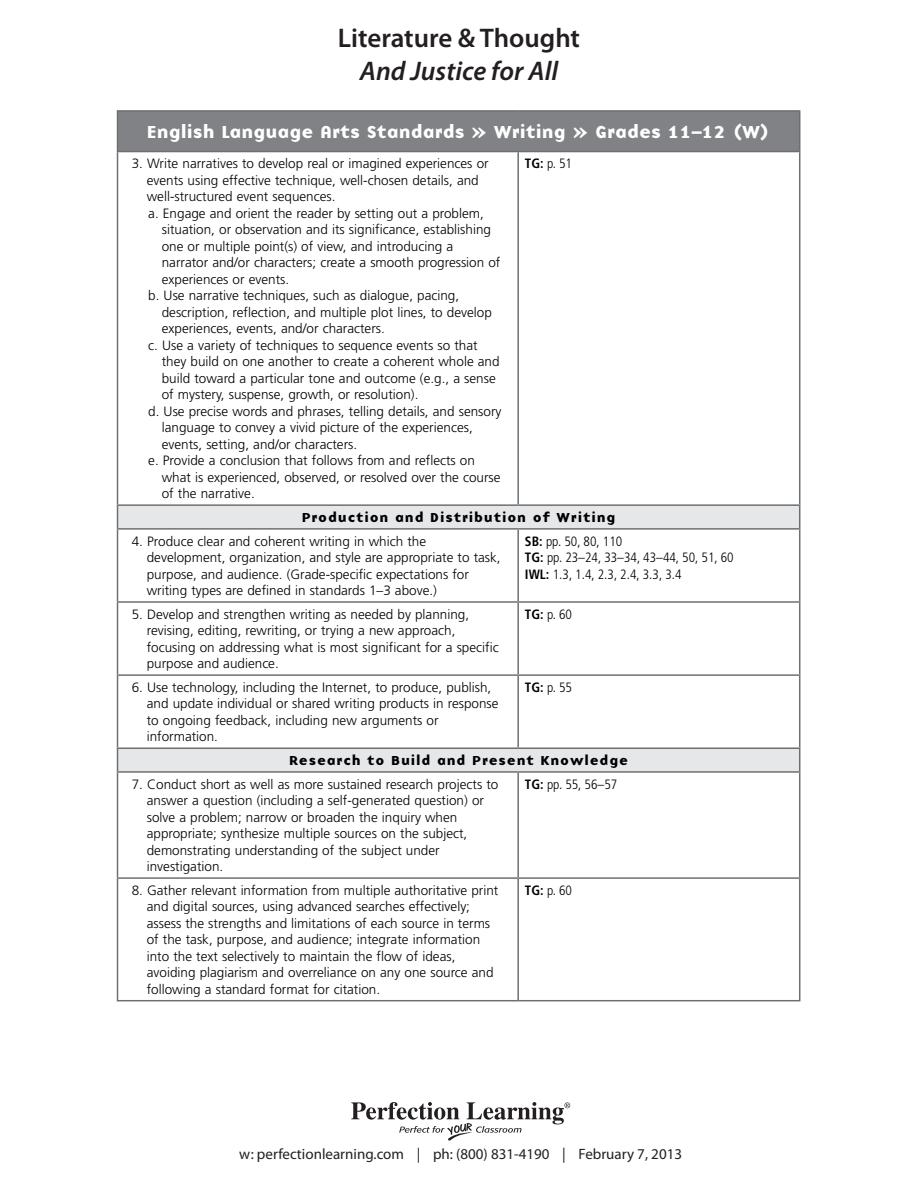
<style>
.page{position:relative;width:918px;height:1188px;background:#fff}
.page>*{position:absolute;margin:0;border:0;box-sizing:border-box;transform-origin:0 0}
.t1{font:600 27px "Myriad Pro";color:#231f20}
.t2{font:italic 600 27px "Myriad Pro";color:#231f20}
.t3{font:18px "Base Nine B";color:#fff}
.t4{font:15px "Myriad Pro";color:#231f20}
.t5{font:300 13.5px/16.5px "Frutiger";color:#000}
.t6{font:300 condensed 13.5px/16.5px "Frutiger";color:#000}
.t7{font:13.5px "Base Nine B";letter-spacing:.06em;color:#000}
.s1{font-weight:700}
</style>
<div class="page">
<div style="left:118px;top:111px;width:682px;height:41px;background:#808285"></div>
<svg style="left:118px;top:506px;width:681px;height:265px"></svg>
<hr style="left:799px;top:112px;width:1px;height:39px;background:#6d6f71">
<hr style="left:117px;top:152px;width:1px;height:352px;background:#6d6f71">
<hr style="left:518px;top:151px;width:282px;height:1px;background:#6d6f71">
<hr style="left:517px;top:152px;width:2px;height:352px;background:#6d6f71">
<hr style="left:799px;top:152px;width:1px;height:352px;background:#6d6f71">
<hr style="left:518px;top:504px;width:282px;height:2px;background:#6d6f71">
<svg style="left:799px;top:506px;width:1px;height:22px"></svg>
<hr style="left:117px;top:530px;width:1px;height:71px;background:#6d6f71">
<hr style="left:518px;top:528px;width:282px;height:2px;background:#6d6f71">
<hr style="left:517px;top:530px;width:2px;height:71px;background:#6d6f71">
<hr style="left:799px;top:530px;width:1px;height:71px;background:#6d6f71">
<hr style="left:117px;top:601px;width:401px;height:2px;background:#6d6f71">
<hr style="left:117px;top:603px;width:1px;height:71px;background:#6d6f71">
<hr style="left:518px;top:601px;width:282px;height:2px;background:#6d6f71">
<hr style="left:517px;top:603px;width:2px;height:71px;background:#6d6f71">
<hr style="left:799px;top:603px;width:1px;height:71px;background:#6d6f71">
<hr style="left:117px;top:674px;width:401px;height:2px;background:#6d6f71">
<hr style="left:117px;top:676px;width:1px;height:71px;background:#6d6f71">
<hr style="left:518px;top:674px;width:282px;height:2px;background:#6d6f71">
<hr style="left:517px;top:676px;width:2px;height:71px;background:#6d6f71">
<hr style="left:799px;top:676px;width:1px;height:71px;background:#6d6f71">
<hr style="left:518px;top:747px;width:282px;height:2px;background:#6d6f71">
<svg style="left:799px;top:749px;width:1px;height:22px"></svg>
<hr style="left:117px;top:773px;width:1px;height:104px;background:#6d6f71">
<hr style="left:518px;top:771px;width:282px;height:2px;background:#6d6f71">
<hr style="left:517px;top:773px;width:2px;height:104px;background:#6d6f71">
<hr style="left:799px;top:773px;width:1px;height:104px;background:#6d6f71">
<hr style="left:117px;top:877px;width:401px;height:2px;background:#6d6f71">
<hr style="left:117px;top:879px;width:1px;height:121px;background:#6d6f71">
<hr style="left:518px;top:877px;width:282px;height:2px;background:#6d6f71">
<hr style="left:517px;top:879px;width:2px;height:121px;background:#6d6f71">
<hr style="left:799px;top:879px;width:1px;height:121px;background:#6d6f71">
<hr style="left:117px;top:1000px;width:401px;height:1px;background:#6d6f71">
<hr style="left:518px;top:1000px;width:282px;height:1px;background:#6d6f71">
<hr style="left:117px;top:110px;width:401px;height:2px;background:#6d6f71">
<hr style="left:117px;top:112px;width:1px;height:39px;background:#6d6f71">
<hr style="left:518px;top:110px;width:282px;height:2px;background:#6d6f71">
<hr style="left:117px;top:151px;width:401px;height:1px;background:#6d6f71">
<hr style="left:117px;top:504px;width:401px;height:2px;background:#6d6f71">
<svg style="left:117px;top:506px;width:1px;height:22px"></svg>
<hr style="left:117px;top:528px;width:401px;height:2px;background:#6d6f71">
<hr style="left:117px;top:747px;width:401px;height:2px;background:#6d6f71">
<svg style="left:117px;top:749px;width:1px;height:22px"></svg>
<hr style="left:117px;top:771px;width:401px;height:2px;background:#6d6f71">
<svg style="left:351px;top:1102px;width:219px;height:39px"></svg>
<p class="t1" style="left:338px;top:21px;width:244px">Literature &amp; Thought</p>
<p class="t2" style="left:360px;top:53px;width:200px">And Justice for All</p>
<p class="t3" style="left:147px;top:118px;width:625px">English Language Arts Standards » Writing » Grades 11–12 (W)</p>
<p class="t5" style="left:132px;top:156px;width:358px">3. Write narratives to develop real or imagined experiences or</p>
<p class="t5" style="left:147px;top:172px;width:334px">events using effective technique, well-chosen details, and</p>
<p class="t5" style="left:147px;top:189px;width:190px">well-structured event sequences.</p>
<p class="t5" style="left:148px;top:205px;width:337px">a. Engage and orient the reader by setting out a problem,</p>
<p class="t5" style="left:162px;top:222px;width:331px">situation, or observation and its significance, establishing</p>
<p class="t5" style="left:162px;top:238px;width:293px">one or multiple point(s) of view, and introducing a</p>
<p class="t5" style="left:162px;top:255px;width:340px">narrator and/or characters; create a smooth progression of</p>
<p class="t5" style="left:162px;top:271px;width:129px">experiences or events.</p>
<p class="t5" style="left:148px;top:288px;width:312px">b. Use narrative techniques, such as dialogue, pacing,</p>
<p class="t5" style="left:162px;top:304px;width:332px">description, reflection, and multiple plot lines, to develop</p>
<p class="t5" style="left:162px;top:321px;width:225px">experiences, events, and/or characters.</p>
<p class="t5" style="left:148px;top:337px;width:331px">c. Use a variety of techniques to sequence events so that</p>
<p class="t5" style="left:162px;top:354px;width:339px">they build on one another to create a coherent whole and</p>
<p class="t5" style="left:162px;top:370px;width:335px">build toward a particular tone and outcome (e.g., a sense</p>
<p class="t5" style="left:162px;top:387px;width:258px">of mystery, suspense, growth, or resolution).</p>
<p class="t5" style="left:148px;top:403px;width:355px">d. Use precise words and phrases, telling details, and sensory</p>
<p class="t5" style="left:162px;top:420px;width:313px">language to convey a vivid picture of the experiences,</p>
<p class="t5" style="left:162px;top:436px;width:197px">events, setting, and/or characters.</p>
<p class="t5" style="left:148px;top:453px;width:328px">e. Provide a conclusion that follows from and reflects on</p>
<p class="t5" style="left:162px;top:469px;width:340px">what is experienced, observed, or resolved over the course</p>
<p class="t5" style="left:162px;top:486px;width:95px">of the narrative.</p>
<p class="t6" style="left:525px;top:156px;width:49px"><span class="s1">TG:</span> p. 51</p>
<p class="t7" style="left:302px;top:507px;width:315px">Production and Distribution of Writing</p>
<p class="t5" style="left:147px;top:533px;width:355px;text-indent:-15px">4. Produce clear and coherent writing in which the development, organization, and style are appropriate to task, purpose, and audience. (Grade-specific expectations for writing types are defined in standards 1–3 above.)</p>
<p class="t6" style="left:525px;top:533px;width:210px"><span class="s1">SB:</span> pp. 50, 80, 110<br><span class="s1">TG:</span> pp. 23–24, 33–34, 43–44, 50, 51, 60<br><span class="s1">IWL:</span> 1.3, 1.4, 2.3, 2.4, 3.3, 3.4</p>
<p class="t5" style="left:147px;top:606px;width:353px;text-indent:-15px">5. Develop and strengthen writing as needed by planning, revising, editing, rewriting, or trying a new approach, focusing on addressing what is most significant for a specific purpose and audience.</p>
<p class="t6" style="left:525px;top:606px;width:49px"><span class="s1">TG:</span> p. 60</p>
<p class="t5" style="left:147px;top:679px;width:353px;text-indent:-15px">6. Use technology, including the Internet, to produce, publish, and update individual or shared writing products in response to ongoing feedback, including new arguments or information.</p>
<p class="t6" style="left:525px;top:679px;width:49px"><span class="s1">TG:</span> p. 55</p>
<p class="t7" style="left:289px;top:750px;width:341px">Research to Build and Present Knowledge</p>
<p class="t5" style="left:147px;top:776px;width:353px;text-indent:-15px">7. Conduct short as well as more sustained research projects to answer a question (including a self-generated question) or solve a problem; narrow or broaden the inquiry when appropriate; synthesize multiple sources on the subject, demonstrating understanding of the subject under investigation.</p>
<p class="t6" style="left:525px;top:776px;width:94px"><span class="s1">TG:</span> pp. 55, 56–57</p>
<p class="t5" style="left:147px;top:882px;width:353px;text-indent:-15px">8. Gather relevant information from multiple authoritative print and digital sources, using advanced searches effectively; assess the strengths and limitations of each source in terms of the task, purpose, and audience; integrate information into the text selectively to maintain the flow of ideas, avoiding plagiarism and overreliance on any one source and following a standard format for citation.</p>
<p class="t6" style="left:525px;top:882px;width:49px"><span class="s1">TG:</span> p. 60</p>
<p class="t4" style="left:239px;top:1144px;width:444px">w: perfectionlearning.com | ph: (800) 831-4190 | February 7, 2013</p>
</div>
